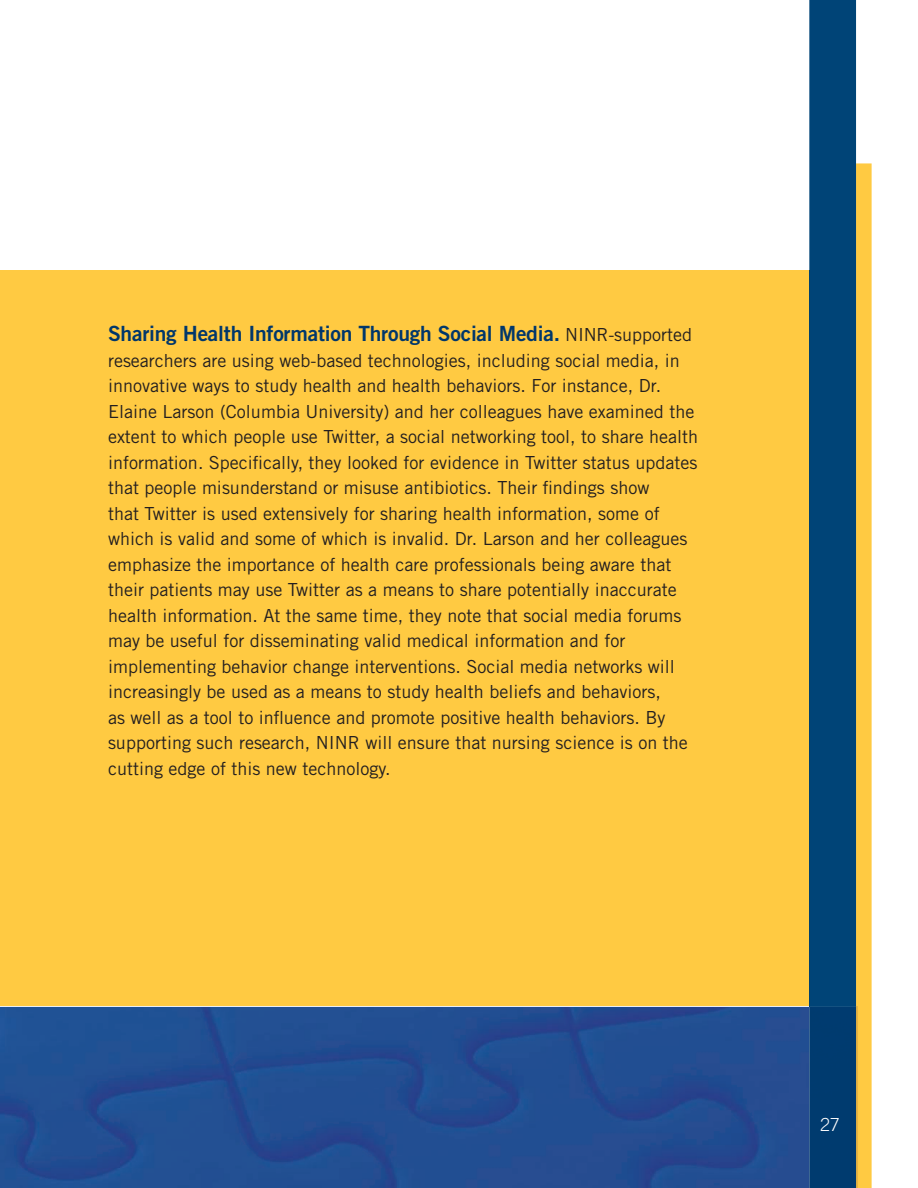
<style>
.page{position:relative;width:918px;height:1188px;background:#fff}
.page>*{position:absolute;margin:0;border:0;box-sizing:border-box;transform-origin:0 0}
.t1{font:21px "Trade Gothic Bold Two";letter-spacing:-.01em;color:#00376b}
.t2{font:18px/25.5px "Trade Gothic";color:#231f20}
.t3{font:300 18px "Trade Gothic";color:#fff}
</style>
<div class="page">
<div style="left:0;top:270px;width:809px;height:737px;background:#ffca42"></div>
<img style="left:0;top:1007px;width:809px;height:181px">
<svg style="left:856px;top:163px;width:16px;height:1025px;background:#fcc844"></svg>
<div style="left:809px;top:1007px;width:49px;height:181px;background:#003b6f"></div>
<div style="left:809px;top:0;width:47px;height:1007px;background:#047"></div>
<hr style="left:809px;top:270px;width:1px;height:737px;background:#00426e">
<h5 class="t1" style="left:108px;top:320px;width:454px">Sharing Health Information Through Social Media.</h5>
<p class="t2" style="left:108px;top:322px;width:592px;text-indent:457px">NINR-supported researchers are using web-based technologies, including social media, in innovative ways to study health and health behaviors. For instance, Dr.<br>Elaine Larson (Columbia University) and her colleagues have examined the extent to which people use Twitter, a social networking tool, to share health information. Specifically, they looked for evidence in Twitter status updates that people misunderstand or misuse antibiotics. Their findings show<br>that Twitter is used extensively for sharing health information, some of which is valid and some of which is invalid. Dr. Larson and her colleagues emphasize the importance of health care professionals being aware that their patients may use Twitter as a means to share potentially inaccurate health information. At the same time, they note that social media forums may be useful for disseminating valid medical information and for implementing behavior change interventions. Social media networks will increasingly be used as a means to study health beliefs and behaviors,<br>as well as a tool to influence and promote positive health behaviors. By supporting such research, NINR will ensure that nursing science is on the cutting edge of this new technology.</p>
<p class="t3" style="left:820px;top:1114px;width:21px">27</p>
</div>
